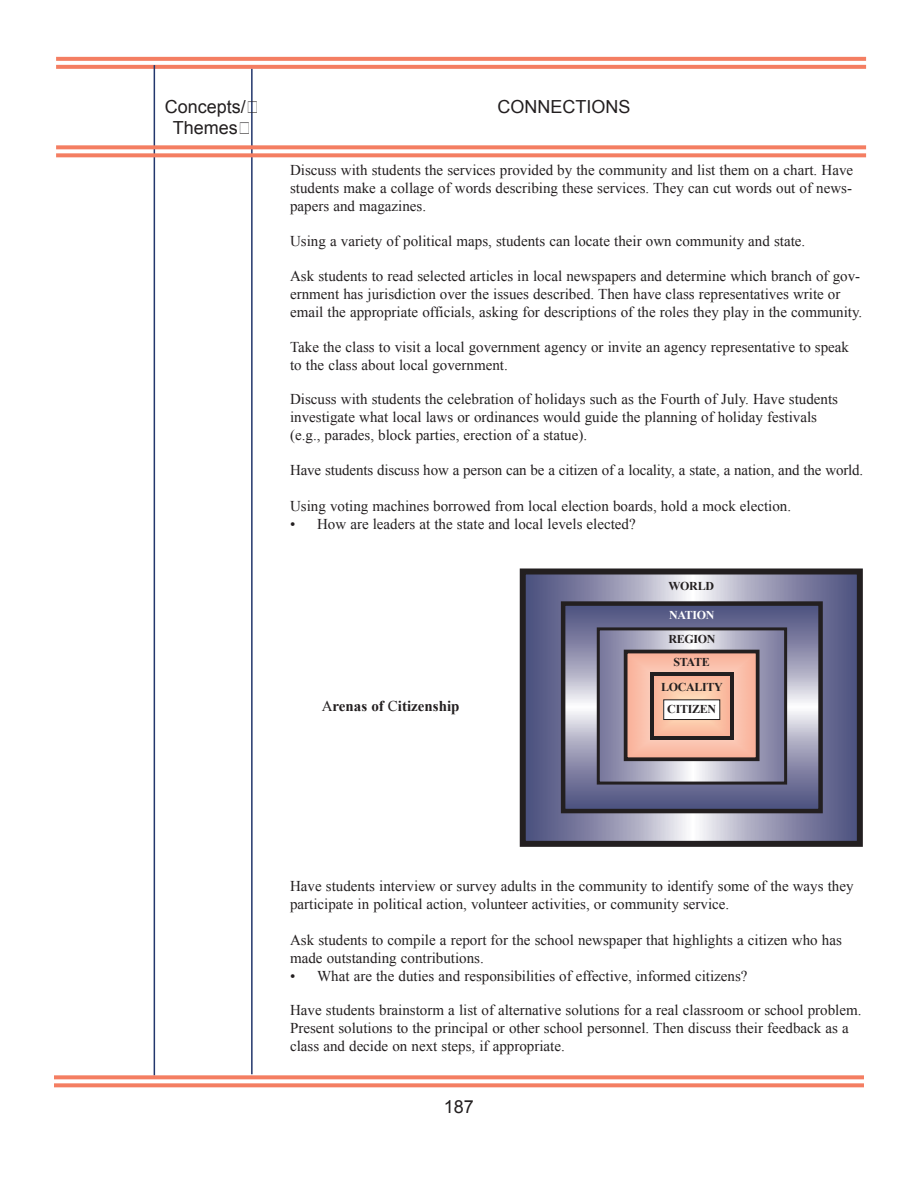
<style>
.page{position:relative;width:918px;height:1188px;background:#fff}
.page>*{position:absolute;margin:0;border:0;box-sizing:border-box;transform-origin:0 0}
.t1{font:18px/21.6px "Arial";color:#231f20;text-align:center}
.t2{font:15px/18px "Times New Roman";color:#231f20}
.t3{font:700 15px "Times New Roman";color:#231f20}
.t4{font:700 12px/23px "Times New Roman";letter-spacing:-.025em;color:#231f20;text-align:center}
.t5{font:700 12px "Times New Roman";letter-spacing:-.025em;color:#fff}
.s1{font-weight:400}
</style>
<div class="page">
<svg style="left:56px;top:57px;width:810px;height:4px;background:#f48267"></svg>
<svg style="left:56px;top:65px;width:810px;height:4px;background:#f48267"></svg>
<hr style="left:154px;top:65px;width:1px;height:1011px;background:#22366c">
<hr style="left:251px;top:69px;width:2px;height:1005px;background:#22366c">
<svg style="left:56px;top:145px;width:810px;height:4px;background:#f4886f"></svg>
<svg style="left:56px;top:153px;width:810px;height:4px;background:#f4886f"></svg>
<svg style="left:54px;top:1075px;width:810px;height:4px;background:#f4886f"></svg>
<svg style="left:54px;top:1083px;width:810px;height:4px;background:#f4896f"></svg>
<svg style="left:527px;top:575px;width:329px;height:265px;background:#7d7fa1"></svg>
<div style="left:520px;top:568px;width:343px;height:279px;border:6px solid #231f20"></div>
<svg style="left:566px;top:606px;width:252px;height:202px;background:#8183a4"></svg>
<div style="left:561px;top:601px;width:262px;height:212px;border:4px solid #231f20"></div>
<svg style="left:601px;top:631px;width:182px;height:150px;background:#a1a0ba"></svg>
<div style="left:597px;top:627px;width:190px;height:158px;border:3px solid #231f20"></div>
<div style="left:626px;top:652px;width:131px;height:107px;background:linear-gradient(to right,#fabea9,#fabda8)"></div>
<div style="left:624px;top:650px;width:136px;height:111px;border:4px solid #231f20"></div>
<svg style="left:650px;top:672px;width:84px;height:67px"></svg>
<p class="t1" style="left:165px;top:96px;width:83px">Concepts/<br>Themes</p>
<p class="t1" style="left:497px;top:96px;width:135px">CONNECTIONS</p>
<p class="t2" style="left:290px;top:161px;width:565px;text-align:justify">Discuss with students the services provided by the community and list them on a chart. Have students make a collage of words describing these services. They can cut words out of news&shy;papers and magazines.</p>
<p class="t2" style="left:290px;top:232px;width:517px">Using a variety of political maps, students can locate their own community and state.</p>
<p class="t2" style="left:290px;top:266px;width:574px">Ask students to read selected articles in local newspapers and determine which branch of gov&shy;ernment has jurisdiction over the issues described. Then have class representatives write or email the appropriate officials, asking for descriptions of the roles they play in the community.</p>
<p class="t2" style="left:290px;top:338px;width:561px">Take the class to visit a local government agency or invite an agency representative to speak to the class about local government.</p>
<p class="t2" style="left:290px;top:390px;width:549px">Discuss with students the celebration of holidays such as the Fourth of July. Have students investigate what local laws or ordinances would guide the planning of holiday festivals (e.g., parades, block parties, erection of a statue).</p>
<p class="t2" style="left:290px;top:461px;width:575px">Have students discuss how a person can be a citizen of a locality, a state, a nation, and the world.</p>
<p class="t2" style="left:290px;top:497px;width:503px">Using voting machines borrowed from local election boards, hold a mock election.</p>
<p class="t2" style="left:290px;top:515px;width:347px">• How are leaders at the state and local levels elected?</p>
<p class="t4" style="left:669px;top:575px;width:47px">WORLD</p>
<p class="t3" style="left:322px;top:697px;width:139px"><span class="s1">A</span>renas of <span class="s1">C</span>itizenship</p>
<p class="t5" style="left:669px;top:608px;width:47px">NATION</p>
<p class="t4" style="left:668px;top:628px;width:49px">REGION<br>STATE</p>
<p class="t4" style="left:661px;top:677px;width:63px;line-height:21.3px">LOCALITY<br>CITIZEN</p>
<p class="t2" style="left:290px;top:877px;width:565px">Have students interview or survey adults in the community to identify some of the ways they participate in political action, volunteer activities, or community service.</p>
<p class="t2" style="left:290px;top:931px;width:553px">Ask students to compile a report for the school newspaper that highlights a citizen who has made outstanding contributions.</p>
<p class="t2" style="left:290px;top:967px;width:459px">• What are the duties and responsibilities of effective, informed citizens?</p>
<p class="t2" style="left:290px;top:1001px;width:573px">Have students brainstorm a list of alternative solutions for a real classroom or school problem.<br>Present solutions to the principal or other school personnel. Then discuss their feedback as a class and decide on next steps, if appropriate.</p>
<p class="t1" style="left:444px;top:1096px;width:32px">187</p>
</div>
